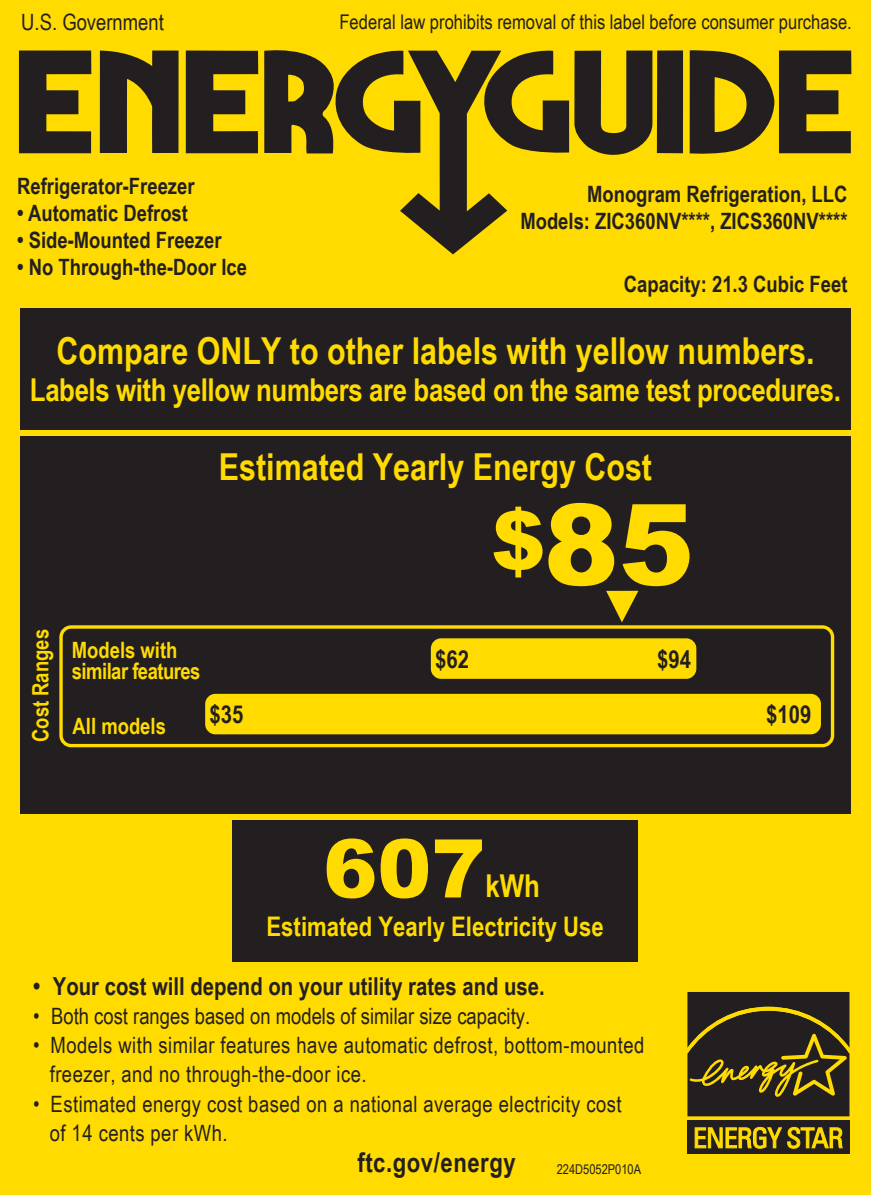
<style>
.page{position:relative;width:871px;height:1195px;background:#ffdb00}
.page>*{position:absolute;margin:0;border:0;box-sizing:border-box;transform-origin:0 0}
.t1{font:900 112.5px "Arial";color:#ffdb00}
.t2{font:900 81px "Arial";color:#ffdb00}
.t3{font:700 37.12px "Arial Narrow";color:#ffdb00}
.t4{font:700 31.5px "Arial Narrow";letter-spacing:-.015em;color:#ffdb00}
.t5{font:700 27px "Arial Narrow";color:#ffdb00}
.t6{font:700 27px "Arial Narrow";letter-spacing:.02em;color:#231f20}
.t7{font:700 24.75px "Arial Narrow";color:#231f20}
.t8{font:22.5px/29.2px "Arial Narrow";letter-spacing:.02em;color:#231f20}
.t9{font:700 22.5px/27px "Arial Narrow";color:#231f20;text-align:right}
.t10{font:22.5px "Arial Narrow";color:#231f20}
.t11{font:700 22.5px/20.2px "Arial Narrow";letter-spacing:-.025em;color:#ffdb00}
.t12{font:700 22.5px "Arial Narrow";color:#ffdb00}
.t13{font:20.25px "Arial Narrow";color:#231f20}
.t14{font:13.5px "Arial Narrow";color:#231f20}
.s1{font-size:81px}
</style>
<div class="page">
<svg style="left:687px;top:992px;width:162px;height:124px;background:#3f371b"></svg>
<div style="left:687px;top:1120px;width:162px;height:34px;background:#231f20"></div>
<svg style="left:694px;top:1126px;width:149px;height:23px"></svg>
<svg style="left:19px;top:51px;width:72px;height:102px"></svg>
<svg style="left:186px;top:51px;width:72px;height:102px"></svg>
<svg style="left:100px;top:51px;width:79px;height:102px"></svg>
<div style="left:657px;top:50px;width:26px;height:103px;background:#231f20"></div>
<svg style="left:264px;top:50px;width:388px;height:204px"></svg>
<svg style="left:690px;top:50px;width:161px;height:104px"></svg>
<div style="left:20px;top:436px;width:831px;height:378px;background:#231f20"></div>
<div style="left:20px;top:308px;width:831px;height:122px;background:#231f20"></div>
<div style="left:232px;top:820px;width:405px;height:142px;background:#231f20"></div>
<svg style="left:606px;top:591px;width:32px;height:31px"></svg>
<div style="left:59px;top:625px;width:775px;height:122px;border:3px solid #ffdb00;border-radius:10px"></div>
<div style="left:205px;top:694px;width:616px;height:40px;background:#ffdb00;border-radius:10px"></div>
<div style="left:431px;top:638px;width:265px;height:41px;background:#ffdb00;border-radius:10px"></div>
<p class="t10" style="left:21px;top:5px;width:144px">U.S. Government</p>
<p class="t13" style="left:339px;top:7px;width:514px">Federal law prohibits removal of this label before consumer purchase.</p>
<p class="t9" style="left:17px;top:171px;width:179px">Refrigerator-Freezer</p>
<p class="t9" style="left:17px;top:198px;width:172px">• Automatic Defrost</p>
<p class="t9" style="left:17px;top:225px;width:206px">• Side-Mounted Freezer</p>
<p class="t9" style="left:17px;top:252px;width:231px">• No Through-the-Door Ice</p>
<p class="t9" style="left:520px;top:179px;width:329px">Monogram Refrigeration, LLC<br>Models: ZIC360NV****, ZICS360NV****</p>
<p class="t9" style="left:624px;top:269px;width:225px">Capacity: 21.3 Cubic Feet</p>
<h3 class="t3" style="left:56px;top:322px;width:759px">Compare ONLY to other labels with yellow numbers.</h3>
<h3 class="t4" style="left:30px;top:366px;width:812px">Labels with yellow numbers are based on the same test procedures.</h3>
<h3 class="t3" style="left:219px;top:438px;width:435px">Estimated Yearly Energy Cost</h3>
<p class="t12" style="left:24px;top:742px;width:114px;rotate:-90deg">Cost Ranges</p>
<h1 class="t1" style="left:491px;top:463px;width:204px"><span class="s1">$</span>85</h1>
<p class="t11" style="left:72px;top:639px;width:130px">Models with similar features</p>
<p class="t12" style="left:73px;top:709px;width:95px">All models</p>
<p class="t7" style="left:435px;top:640px;width:35px">$62</p>
<p class="t7" style="left:657px;top:640px;width:35px">$94</p>
<p class="t7" style="left:210px;top:696px;width:35px">$35</p>
<p class="t7" style="left:766px;top:696px;width:47px">$109</p>
<h2 class="t2" style="left:323px;top:810px;width:164px">607</h2>
<h3 class="t4" style="left:485px;top:862px;width:56px">kWh</h3>
<p class="t5" style="left:266px;top:906px;width:339px">Estimated Yearly Electricity Use</p>
<p class="t7" style="left:33px;top:967px;width:513px">• Your cost will depend on your utility rates and use.</p>
<p class="t10" style="left:33px;top:999px;width:498px">• Both cost ranges based on models of similar size capacity.</p>
<p class="t8" style="left:50px;top:1030px;width:596px;text-indent:-17px">• Models with similar features have automatic defrost, bottom-mounted freezer, and no through-the-door ice.</p>
<p class="t8" style="left:50px;top:1088px;width:573px;text-indent:-17px">• Estimated energy cost based on a national average electricity cost of 14 cents per kWh.</p>
<p class="t6" style="left:357px;top:1142px;width:160px">ftc.gov/energy</p>
<p class="t14" style="left:557px;top:1159px;width:86px">224D5052P010A</p>
</div>
